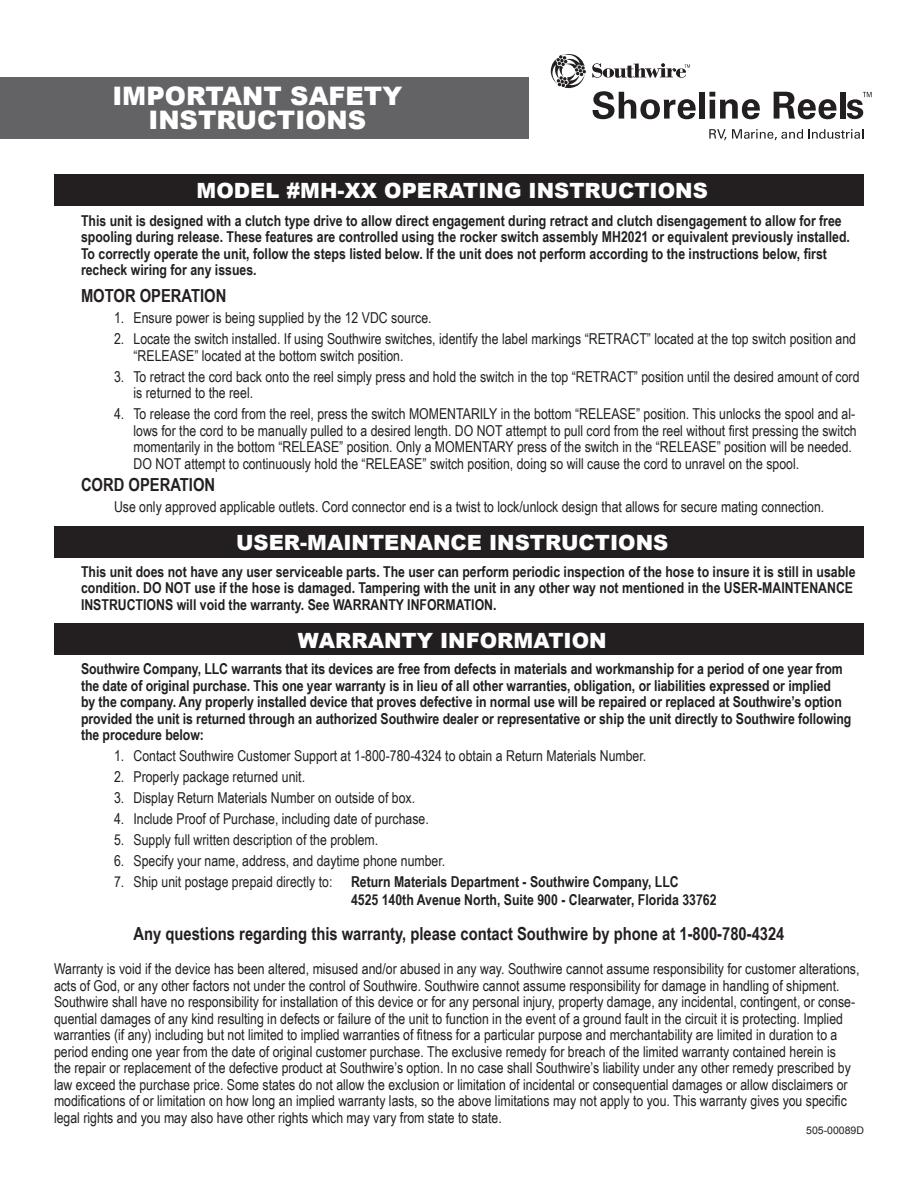
<style>
.page{position:relative;width:918px;height:1188px;background:#fff}
.page>*{position:absolute;margin:0;border:0;box-sizing:border-box;transform-origin:0 0}
.t1{font:900 25.5px/24px "Arial";color:#fff;text-align:center}
.t2{font:900 21px "Arial";color:#fff}
.t3{font:700 18px "Arial Narrow";color:#231f20}
.t4{font:15px/16.5px "Arial Narrow";color:#231f20}
.t5{font:700 15px/16.5px "Arial Narrow";color:#231f20}
.t6{font:10.5px "Arial";color:#231f20}
.s1{font-weight:400}
</style>
<div class="page">
<svg style="left:551px;top:54px;width:35px;height:35px"></svg>
<svg style="left:592px;top:63px;width:98px;height:15px"></svg>
<svg style="left:593px;top:91px;width:103px;height:28px"></svg>
<div style="left:699px;top:92px;width:6px;height:27px;background:#231f20"></div>
<svg style="left:709px;top:92px;width:51px;height:27px"></svg>
<svg style="left:774px;top:92px;width:63px;height:27px"></svg>
<div style="left:840px;top:92px;width:6px;height:27px;background:#231f20"></div>
<svg style="left:847px;top:92px;width:25px;height:27px"></svg>
<svg style="left:709px;top:129px;width:154px;height:11px"></svg>
<div style="left:0;top:77px;width:528px;height:62px;background:#636366"></div>
<div style="left:54px;top:174px;width:810px;height:31px;background:#231f20"></div>
<div style="left:54px;top:526px;width:810px;height:31px;background:#231f20"></div>
<div style="left:54px;top:624px;width:810px;height:31px;background:#231f20"></div>
<h1 class="t1" style="left:112px;top:83px;width:291px">IMPORTANT SAFETY<br>INSTRUCTIONS</h1>
<h2 class="t2" style="left:197px;top:175px;width:513px">MODEL #MH-XX OPERATING INSTRUCTIONS</h2>
<p class="t5" style="left:81px;top:211px;width:771px">This unit is designed with a clutch type drive to allow direct engagement during retract and clutch disengagement to allow for free spooling during release. These features are controlled using the rocker switch assembly MH2021 or equivalent previously installed.<br>To correctly operate the unit, follow the steps listed below. If the unit does not perform according to the instructions below, first recheck wiring for any issues.</p>
<p class="t3" style="left:81px;top:282px;width:147px">MOTOR OPERATION</p>
<p class="t4" style="left:114px;top:309px;width:319px">1. Ensure power is being supplied by the 12 VDC source.</p>
<p class="t4" style="left:134px;top:330px;width:724px;text-indent:-20px">2. Locate the switch installed. If using Southwire switches, identify the label markings “RETRACT” located at the top switch position and “RELEASE” located at the bottom switch position.</p>
<p class="t4" style="left:134px;top:368px;width:728px;text-indent:-20px">3. To retract the cord back onto the reel simply press and hold the switch in the top “RETRACT” position until the desired amount of cord is returned to the reel.</p>
<p class="t4" style="left:133px;top:405px;width:725px;text-indent:-19px">4. To release the cord from the reel, press the switch MOMENTARILY in the bottom “RELEASE” position. This unlocks the spool and al&shy;lows for the cord to be manually pulled to a desired length. DO NOT attempt to pull cord from the reel without first pressing the switch momentarily in the bottom “RELEASE” position. Only a MOMENTARY press of the switch in the “RELEASE” position will be needed.<br>DO NOT attempt to continuously hold the “RELEASE” switch position, doing so will cause the cord to unravel on the spool.</p>
<p class="t3" style="left:81px;top:471px;width:136px">CORD OPERATION</p>
<p class="t4" style="left:114px;top:498px;width:712px">Use only approved applicable outlets. Cord connector end is a twist to lock/unlock design that allows for secure mating connection.</p>
<h2 class="t2" style="left:236px;top:527px;width:434px">USER-MAINTENANCE INSTRUCTIONS</h2>
<p class="t5" style="left:81px;top:562px;width:776px">This unit does not have any user serviceable parts. The user can perform periodic inspection of the hose to insure it is still in usable condition. DO NOT use if the hose is damaged. Tampering with the unit in any other way not mentioned in the USER-MAINTENANCE<br>INSTRUCTIONS will void the warranty. See WARRANTY INFORMATION.</p>
<h2 class="t2" style="left:298px;top:625px;width:310px">WARRANTY INFORMATION</h2>
<p class="t5" style="left:81px;top:660px;width:772px">Southwire Company, LLC warrants that its devices are free from defects in materials and workmanship for a period of one year from the date of original purchase. This one year warranty is in lieu of all other warranties, obligation, or liabilities expressed or implied<br>by the company. Any properly installed device that proves defective in normal use will be repaired or replaced at Southwire’s option provided the unit is returned through an authorized Southwire dealer or representative or ship the unit directly to Southwire following the procedure below:</p>
<p class="t4" style="left:114px;top:747px;width:534px">1. Contact Southwire Customer Support at 1-800-780-4324 to obtain a Return Materials Number.</p>
<p class="t4" style="left:114px;top:768px;width:193px">2. Properly package returned unit.</p>
<p class="t4" style="left:114px;top:789px;width:303px">3. Display Return Materials Number on outside of box.</p>
<p class="t4" style="left:114px;top:810px;width:316px">4. Include Proof of Purchase, including date of purchase.</p>
<p class="t4" style="left:114px;top:831px;width:266px">5. Supply full written description of the problem.</p>
<p class="t4" style="left:114px;top:852px;width:333px">6. Specify your name, address, and daytime phone number.</p>
<p class="t5" style="left:351px;top:872px;width:367px;line-height:18px;text-indent:-237px"><span class="s1">7. Ship unit postage prepaid directly to:</span> Return Materials Department - Southwire Company, LLC<br>4525 140th Avenue North, Suite 900 - Clearwater, Florida 33762</p>
<p class="t3" style="left:133px;top:920px;width:653px">Any questions regarding this warranty, please contact Southwire by phone at 1-800-780-4324</p>
<p class="t4" style="left:54px;top:960px;width:807px">Warranty is void if the device has been altered, misused and/or abused in any way. Southwire cannot assume responsibility for customer alterations, acts of God, or any other factors not under the control of Southwire. Southwire cannot assume responsibility for damage in handling of shipment.<br>Southwire shall have no responsibility for installation of this device or for any personal injury, property damage, any incidental, contingent, or conse&shy;quential damages of any kind resulting in defects or failure of the unit to function in the event of a ground fault in the circuit it is protecting. Implied warranties (if any) including but not limited to implied warranties of fitness for a particular purpose and merchantability are limited in duration to a period ending one year from the date of original customer purchase. The exclusive remedy for breach of the limited warranty contained herein is<br>the repair or replacement of the defective product at Southwire’s option. In no case shall Southwire’s liability under any other remedy prescribed by law exceed the purchase price. Some states do not allow the exclusion or limitation of incidental or consequential damages or allow disclaimers or modifications of or limitation on how long an implied warranty lasts, so the above limitations may not apply to you. This warranty gives you specific legal rights and you may also have other rights which may vary from state to state.</p>
<p class="t6" style="left:806px;top:1123px;width:59px">505-00089D</p>
</div>
